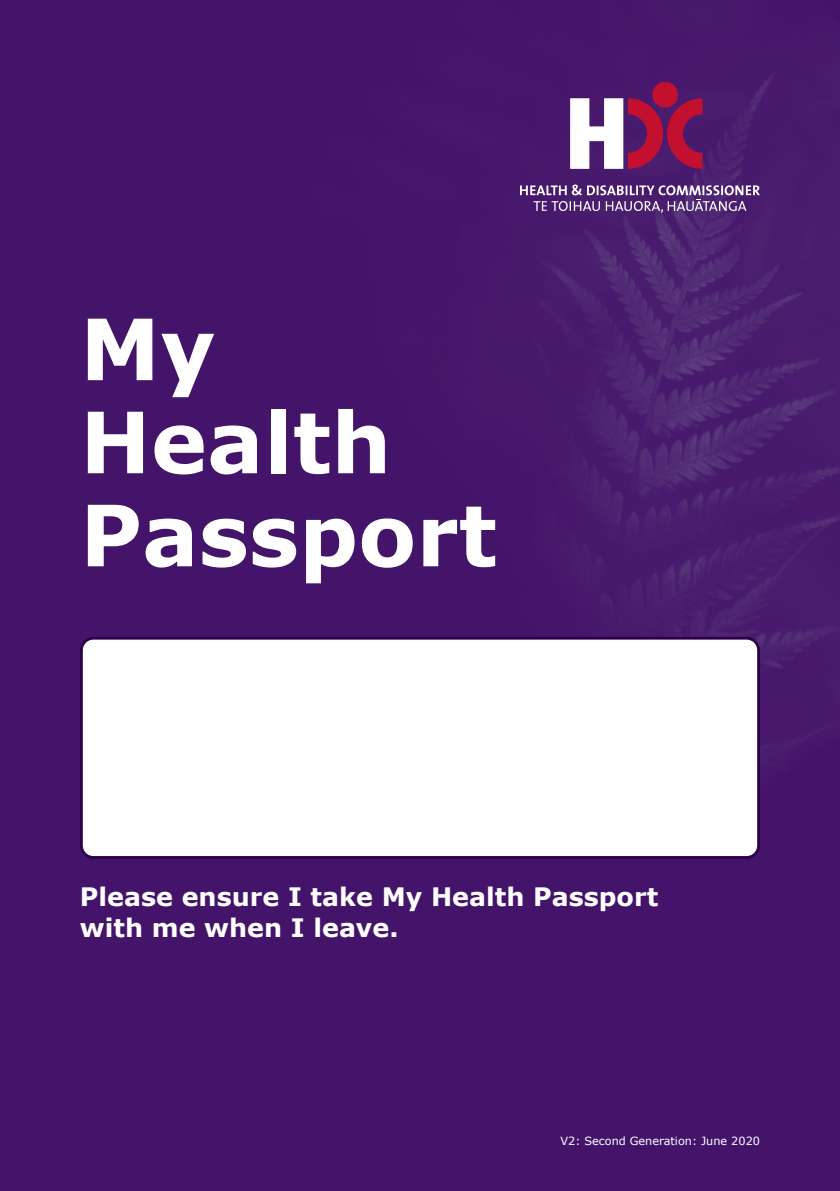
<style>
.page{position:relative;width:840px;height:1191px;background:#fff}
.page>*{position:absolute;margin:0;border:0;box-sizing:border-box;transform-origin:0 0}
.t1{font:700 84.6px/93px "Verdana";color:#fff}
.t2{font:700 25.4px/30.4px "Verdana";color:#fff}
.Footnote{font:11.2px "Verdana";color:#fff}
</style>
<div class="page">
<img style="left:0;top:0;width:839px;height:1191px">
<svg style="left:569px;top:98px;width:133px;height:71px"></svg>
<div style="left:652px;top:82px;width:25px;height:26px;background:#c3102f;border-radius:50%"></div>
<svg style="left:519px;top:184px;width:240px;height:29px;background:#755391"></svg>
<div style="left:81px;top:638px;width:677px;height:219px;background:#fff;border-radius:12px"></div>
<div style="left:80px;top:637px;width:679px;height:222px;border:3px solid #2d004a;border-radius:12px"></div>
<p class="t1" style="left:80px;top:303px;width:418px">My<br>Health<br>Passport</p>
<p class="t2" style="left:80px;top:882px;width:579px">Please ensure I take My Health Passport with me when I leave.</p>
<p class="Footnote" style="left:560px;top:1134px;width:201px">V2: Second Generation: June 2020</p>
</div>
